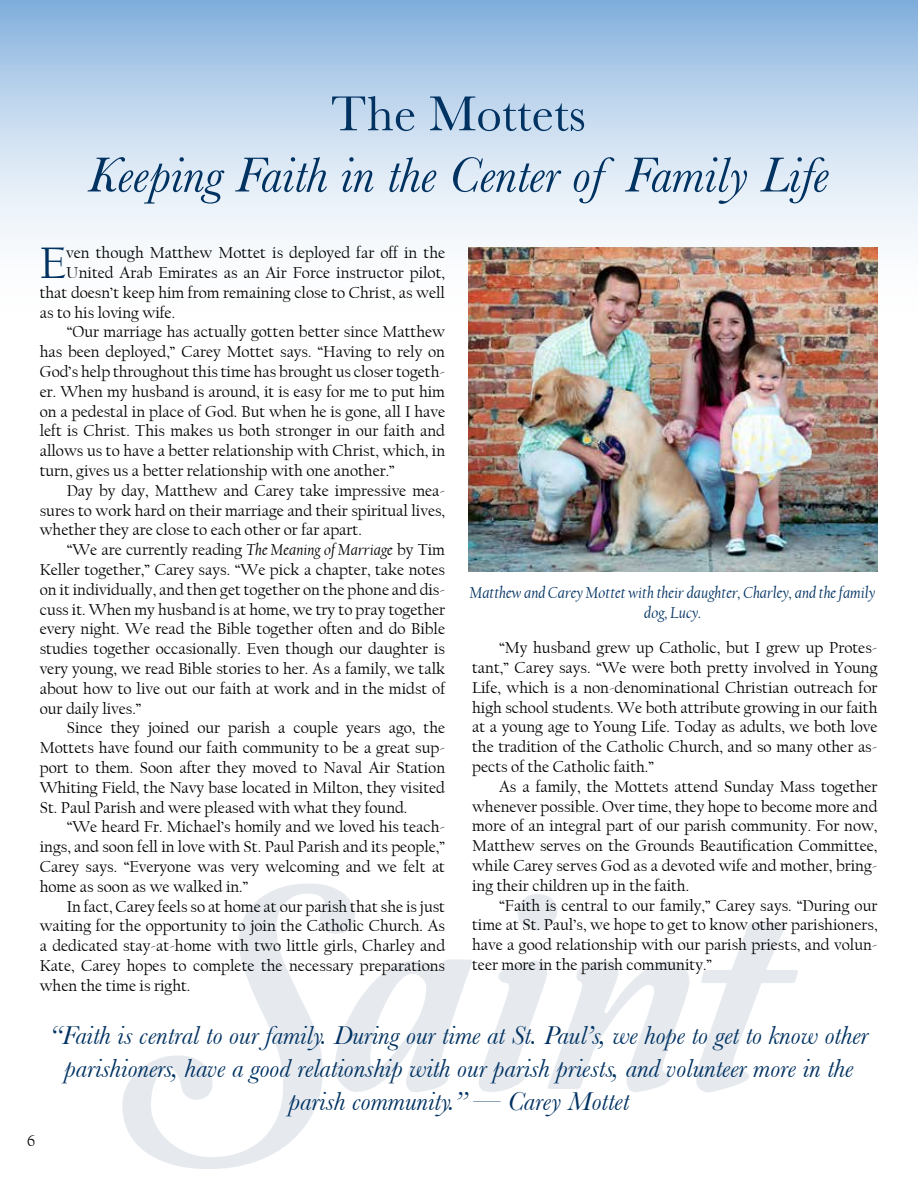
<style>
.page{position:relative;width:918px;height:1188px;background:#fff}
.page>*{position:absolute;margin:0;border:0;box-sizing:border-box;transform-origin:0 0}
.t1{font:300px "Amperzand";color:#003262}
.t2{font:italic 51px "Baskerville";color:#003262}
.t3{font:51px "Baskerville";color:#003262}
.t4{font:46.35px "Californian FB";color:#003262}
.t5{font:italic 27px/33px "Baskerville";color:#003262;text-align:center}
.t6{font:16.5px/19.8px "Californian FB";color:#000;text-align:justify}
.t7{font:italic 16.5px/19.8px "Californian FB";color:#003262;text-align:center}
.s1{font-style:italic}
</style>
<div class="page">
<svg style="left:0;top:0;width:918px;height:248px"></svg>
<img style="left:468px;top:248px;width:410px;height:324px">
<h2 class="t3" style="left:331px;top:84px;width:257px">The Mottets</h2>
<h2 class="t2" style="left:88px;top:145px;width:742px">Keeping Faith in the Center of Family Life</h2>
<h3 class="t4" style="left:40px;top:237px;width:28px">E</h3>
<p class="t6" style="left:66px;top:243px;width:380px">ven though Matthew Mottet is deployed far off in the</p>
<p class="t6" style="left:66px;top:263px;width:380px">United Arab Emirates as an Air Force instructor pilot,</p>
<p class="t6" style="left:40px;top:283px;width:407px">that doesn’t keep him from remaining close to Christ, as well</p>
<p class="t6" style="left:40px;top:303px;width:137px">as to his loving wife.</p>
<p class="t6" style="left:67px;top:322px;width:380px">“Our marriage has actually gotten better since Matthew</p>
<p class="t6" style="left:40px;top:342px;width:407px">has been deployed,” Carey Mottet says. “Having to rely on</p>
<p class="t6" style="left:40px;top:362px;width:407px">God’s help throughout this time has brought us closer togeth-</p>
<p class="t6" style="left:40px;top:382px;width:407px">er. When my husband is around, it is easy for me to put him</p>
<p class="t6" style="left:40px;top:402px;width:407px">on a pedestal in place of God. But when he is gone, all I have</p>
<p class="t6" style="left:40px;top:421px;width:407px">left is Christ. This makes us both stronger in our faith and</p>
<p class="t6" style="left:40px;top:441px;width:407px">allows us to have a better relationship with Christ, which, in</p>
<p class="t6" style="left:40px;top:461px;width:357px">turn, gives us a better relationship with one another.”</p>
<p class="t6" style="left:67px;top:481px;width:380px">Day by day, Matthew and Carey take impressive mea-</p>
<p class="t6" style="left:40px;top:501px;width:407px">sures to work hard on their marriage and their spiritual lives,</p>
<p class="t6" style="left:40px;top:520px;width:324px">whether they are close to each other or far apart.</p>
<p class="t6" style="left:67px;top:540px;width:380px">“We are currently reading <span class="s1">The Meaning of Marriage</span> by Tim</p>
<p class="t6" style="left:40px;top:560px;width:407px">Keller together,” Carey says. “We pick a chapter, take notes</p>
<p class="t6" style="left:40px;top:580px;width:407px">on it individually, and then get together on the phone and dis-</p>
<p class="t6" style="left:40px;top:600px;width:407px">cuss it. When my husband is at home, we try to pray together</p>
<p class="t6" style="left:40px;top:619px;width:407px">every night. We read the Bible together often and do Bible</p>
<p class="t6" style="left:40px;top:639px;width:407px">studies together occasionally. Even though our daughter is</p>
<p class="t6" style="left:40px;top:659px;width:407px">very young, we read Bible stories to her. As a family, we talk</p>
<p class="t6" style="left:40px;top:679px;width:407px">about how to live out our faith at work and in the midst of</p>
<p class="t6" style="left:40px;top:699px;width:103px">our daily lives.”</p>
<p class="t6" style="left:67px;top:718px;width:380px">Since they joined our parish a couple years ago, the</p>
<p class="t6" style="left:40px;top:738px;width:407px">Mottets have found our faith community to be a great sup-</p>
<p class="t6" style="left:40px;top:758px;width:407px">port to them. Soon after they moved to Naval Air Station</p>
<p class="t6" style="left:40px;top:778px;width:407px">Whiting Field, the Navy base located in Milton, they visited</p>
<p class="t6" style="left:40px;top:798px;width:369px">St. Paul Parish and were pleased with what they found.</p>
<p class="t6" style="left:67px;top:817px;width:380px">“We heard Fr. Michael’s homily and we loved his teach-</p>
<p class="t6" style="left:40px;top:837px;width:407px">ings, and soon fell in love with St. Paul Parish and its people,”</p>
<p class="t6" style="left:40px;top:857px;width:407px">Carey says. “Everyone was very welcoming and we felt at</p>
<p class="t6" style="left:40px;top:877px;width:210px">home as soon as we walked in.”</p>
<p class="t6" style="left:67px;top:897px;width:380px">In fact, Carey feels so at home at our parish that she is just</p>
<p class="t6" style="left:40px;top:916px;width:407px">waiting for the opportunity to join the Catholic Church. As</p>
<p class="t6" style="left:40px;top:936px;width:407px">a dedicated stay-at-home with two little girls, Charley and</p>
<p class="t6" style="left:40px;top:956px;width:407px">Kate, Carey hopes to complete the necessary preparations</p>
<p class="t6" style="left:40px;top:976px;width:152px">when the time is right.</p>
<p class="t7" style="left:470px;top:583px;width:407px">Matthew and Carey Mottet with their daughter, Charley, and the family dog, Lucy.</p>
<p class="t6" style="left:472px;top:638px;width:407px;text-indent:27px">“My husband grew up Catholic, but I grew up Protes&shy;tant,” Carey says. “We were both pretty involved in Young Life, which is a non-denominational Christian outreach for high school students. We both attribute growing in our faith at a young age to Young Life. Today as adults, we both love the tradition of the Catholic Church, and so many other as&shy;pects of the Catholic faith.”</p>
<p class="t6" style="left:472px;top:777px;width:407px;text-indent:27px">As a family, the Mottets attend Sunday Mass together whenever possible. Over time, they hope to become more and more of an integral part of our parish community. For now, Matthew serves on the Grounds Beautification Committee, while Carey serves God as a devoted wife and mother, bring&shy;ing their children up in the faith.</p>
<p class="t6" style="left:472px;top:896px;width:407px;text-indent:27px">“Faith is central to our family,” Carey says. “During our time at St. Paul’s, we hope to get to know other parishioners, have a good relationship with our parish priests, and volun&shy;teer more in the parish community.”</p>
<h1 class="t1" style="left:147px;top:835px;width:626px">Saint</h1>
<h3 class="t5" style="left:50px;top:1018px;width:820px">“Faith is central to our family. During our time at St. Paul’s, we hope to get to know other parishioners, have a good relationship with our parish priests, and volunteer more in the parish community.” — Carey Mottet</h3>
<p class="t6" style="left:27px;top:1131px;width:10px">6</p>
</div>
